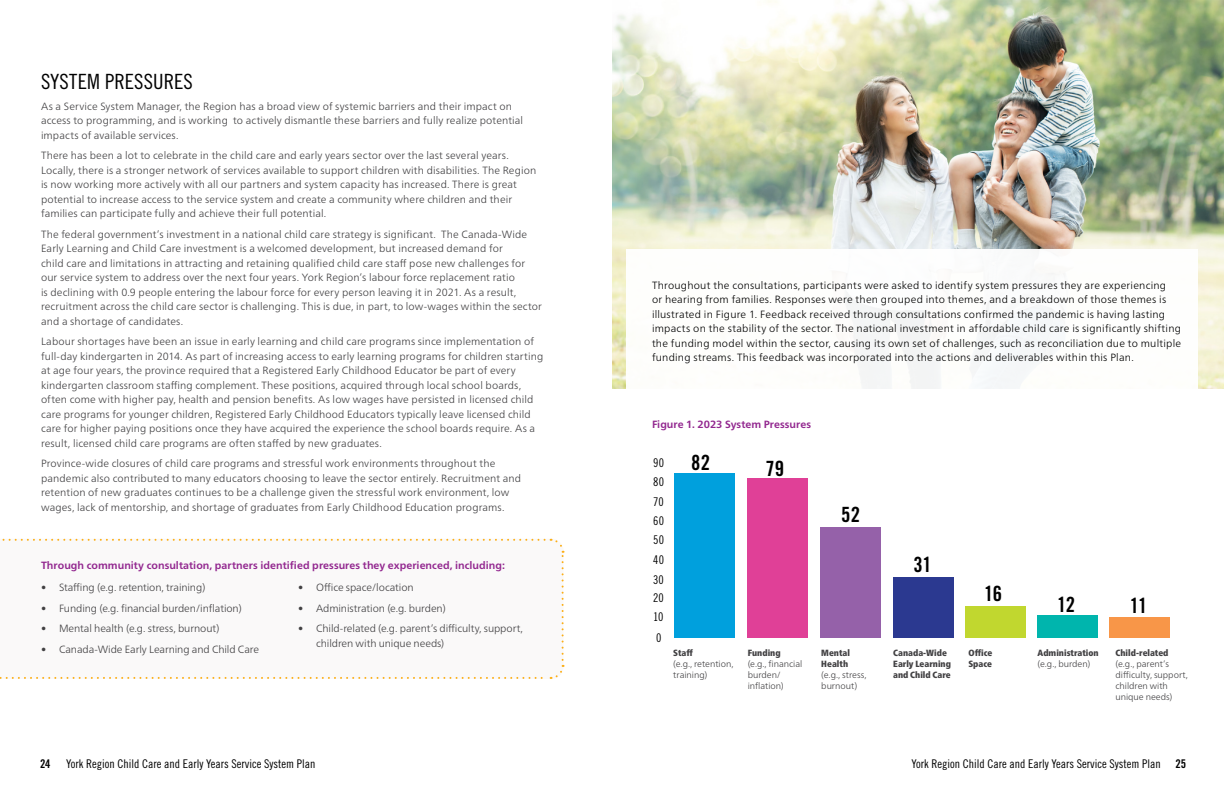
<style>
.page{position:relative;width:1224px;height:792px;background:#fff}
.page>*{position:absolute;margin:0;border:0;box-sizing:border-box;transform-origin:0 0}
.t1{font:21px "Trade Gothic LT Pro Cn 18";letter-spacing:.005em;color:#000}
.t2{font:21px "Trade Gothic LT Pro Bd Cn 20";letter-spacing:-.005em;color:#000}
.t3{font:12px "Trade Gothic LT Pro Cn 18";color:#000}
.t4{font:12px "Trade Gothic LT Pro Bd Cn 20";color:#000}
.t5{font:300 10.5px/14.5px "Frutiger Neue LT Pro";letter-spacing:.01em;color:#414042}
.t6{font:300 10.5px/14.5px "Frutiger Neue LT Pro";letter-spacing:.02em;color:#000}
.t7{font:300 10.5px/14.5px "Frutiger Neue LT Pro";letter-spacing:-.01em;color:#414042}
.t8{font:700 10.5px "Frutiger Neue LT Pro";letter-spacing:.005em;color:#92278f}
.t9{font:300 9px/11px "Frutiger Neue LT Pro";letter-spacing:-.005em;color:#414042}
.t10{font:900 condensed 9px/11px "Frutiger Neue LT Pro";color:#414042}
.s1{font-weight:900;font-stretch:condensed}
.s2{font-weight:300;font-stretch:normal}
.s3{font-family:"Trade Gothic LT Pro Bd Cn 20"}
</style>
<div class="page">
<img style="left:612px;top:0;width:612px;height:389px">
<div style="left:626px;top:250px;width:572px;height:542px;background:#fff"></div>
<svg style="left:0;top:538px;width:565px;height:141px"></svg>
<div style="left:674px;top:474px;width:60px;height:164px;background:#00a0dd"></div>
<div style="left:747px;top:479px;width:61px;height:159px;background:#e04097"></div>
<div style="left:821px;top:527px;width:60px;height:111px;background:#9561a9"></div>
<div style="left:893px;top:577px;width:61px;height:61px;background:#2b3990"></div>
<div style="left:965px;top:606px;width:61px;height:32px;background:#c1d72f"></div>
<div style="left:1038px;top:615px;width:60px;height:23px;background:#00b5ad"></div>
<div style="left:1110px;top:618px;width:60px;height:20px;background:#f89648"></div>
<h1 class="t1" style="left:41px;top:69px;width:153px">SYSTEM PRESSURES</h1>
<p class="t5" style="left:41px;top:99px;width:484px">As a Service System Manager, the Region has a broad view of systemic barriers and their impact on access to programming, and is working to actively dismantle these barriers and fully realize potential impacts of available services.</p>
<p class="t5" style="left:41px;top:148px;width:497px">There has been a lot to celebrate in the child care and early years sector over the last several years.<br>Locally, there is a stronger network of services available to support children with disabilities. The Region is now working more actively with all our partners and system capacity has increased. There is great potential to increase access to the service system and create a community where children and their families can participate fully and achieve their full potential.</p>
<p class="t5" style="left:41px;top:227px;width:502px">The federal government’s investment in a national child care strategy is significant. The Canada-Wide Early Learning and Child Care investment is a welcomed development, but increased demand for<br>child care and limitations in attracting and retaining qualified child care staff pose new challenges for our service system to address over the next four years. York Region’s labour force replacement ratio<br>is declining with 0.9 people entering the labour force for every person leaving it in 2021. As a result, recruitment across the child care sector is challenging. This is due, in part, to low-wages within the sector and a shortage of candidates.</p>
<p class="t5" style="left:41px;top:334px;width:504px">Labour shortages have been an issue in early learning and child care programs since implementation of full-day kindergarten in 2014. As part of increasing access to early learning programs for children starting at age four years, the province required that a Registered Early Childhood Educator be part of every kindergarten classroom staffing complement. These positions, acquired through local school boards, often come with higher pay, health and pension benefits. As low wages have persisted in licensed child care programs for younger children, Registered Early Childhood Educators typically leave licensed child care for higher paying positions once they have acquired the experience the school boards require. As a result, licensed child care programs are often staffed by new graduates.</p>
<p class="t5" style="left:41px;top:456px;width:482px">Province-wide closures of child care programs and stressful work environments throughout the pandemic also contributed to many educators choosing to leave the sector entirely. Recruitment and retention of new graduates continues to be a challenge given the stressful work environment, low wages, lack of mentorship, and shortage of graduates from Early Childhood Education programs.</p>
<p class="t8" style="left:41px;top:559px;width:466px">Through community consultation, partners identified pressures they experienced, including:</p>
<p class="t7" style="left:41px;top:580px;width:166px">• Staffing (e.g. retention, training)</p>
<p class="t7" style="left:41px;top:601px;width:202px">• Funding (e.g. financial burden/inflation)</p>
<p class="t5" style="left:41px;top:621px;width:180px">• Mental health (e.g. stress, burnout)</p>
<p class="t7" style="left:41px;top:642px;width:220px">• Canada-Wide Early Learning and Child Care</p>
<p class="t7" style="left:298px;top:580px;width:117px">• Office space/location</p>
<p class="t7" style="left:298px;top:601px;width:149px">• Administration (e.g. burden)</p>
<p class="t7" style="left:316px;top:621px;width:208px;text-indent:-18px">• Child-related (e.g. parent’s difficulty, support, children with unique needs)</p>
<p class="t6" style="left:652px;top:278px;width:531px">Throughout the consultations, participants were asked to identify system pressures they are experiencing<br>or hearing from families. Responses were then grouped into themes, and a breakdown of those themes is illustrated in Figure 1. Feedback received through consultations confirmed the pandemic is having lasting impacts on the stability of the sector. The national investment in affordable child care is significantly shifting the funding model within the sector, causing its own set of challenges, such as reconciliation due to multiple funding streams. This feedback was incorporated into the actions and deliverables within this Plan.</p>
<p class="t8" style="left:652px;top:418px;width:161px">Figure 1. 2023 System Pressures</p>
<h1 class="t3" style="left:653px;top:455px;width:12px">90</h1>
<h1 class="t3" style="left:653px;top:474px;width:12px">80</h1>
<h1 class="t3" style="left:653px;top:494px;width:12px">70</h1>
<h1 class="t3" style="left:653px;top:513px;width:12px">60</h1>
<h1 class="t3" style="left:653px;top:533px;width:12px">50</h1>
<h1 class="t3" style="left:653px;top:553px;width:12px">40</h1>
<h1 class="t3" style="left:653px;top:572px;width:12px">30</h1>
<h1 class="t3" style="left:653px;top:591px;width:12px">20</h1>
<h1 class="t3" style="left:653px;top:610px;width:12px">10</h1>
<h1 class="t3" style="left:656px;top:630px;width:7px">0</h1>
<h1 class="t2" style="left:691px;top:450px;width:21px">82</h1>
<h1 class="t2" style="left:766px;top:456px;width:20px">79</h1>
<h1 class="t2" style="left:841px;top:502px;width:20px">52</h1>
<h1 class="t2" style="left:913px;top:552px;width:20px">31</h1>
<h1 class="t2" style="left:984px;top:581px;width:19px">16</h1>
<h1 class="t2" style="left:1057px;top:591px;width:19px">12</h1>
<h1 class="t2" style="left:1130px;top:592px;width:19px">11</h1>
<p class="t9" style="left:673px;top:647px;width:62px"><span class="s1">Staff<br></span>(e.g., retention, training)</p>
<p class="t9" style="left:748px;top:647px;width:56px"><span class="s1">Funding<br></span>(e.g., financial burden/ inflation)</p>
<p class="t9" style="left:821px;top:647px;width:47px"><span class="s1">Mental<br>Health </span>(e.g., stress, burnout)</p>
<p class="t10" style="left:968px;top:647px;width:25px">Office<br>Space</p>
<p class="t10" style="left:1038px;top:647px;width:63px">Administration <span class="s2">(e.g., burden)</span></p>
<p class="t9" style="left:1116px;top:647px;width:74px"><span class="s1">Child-related </span>(e.g., parent’s difficulty, support, children with unique needs)</p>
<p class="t10" style="left:893px;top:647px;width:59px">Canada-Wide<br>Early Learning and Child Care</p>
<p class="t4" style="left:40px;top:756px;width:12px">24</p>
<p class="t3" style="left:66px;top:757px;width:251px">York Region Child Care and Early Years Service System Plan</p>
<p class="t3" style="left:912px;top:757px;width:276px">York Region Child Care and Early Years Service System Plan <span class="s3">25</span></p>
</div>
